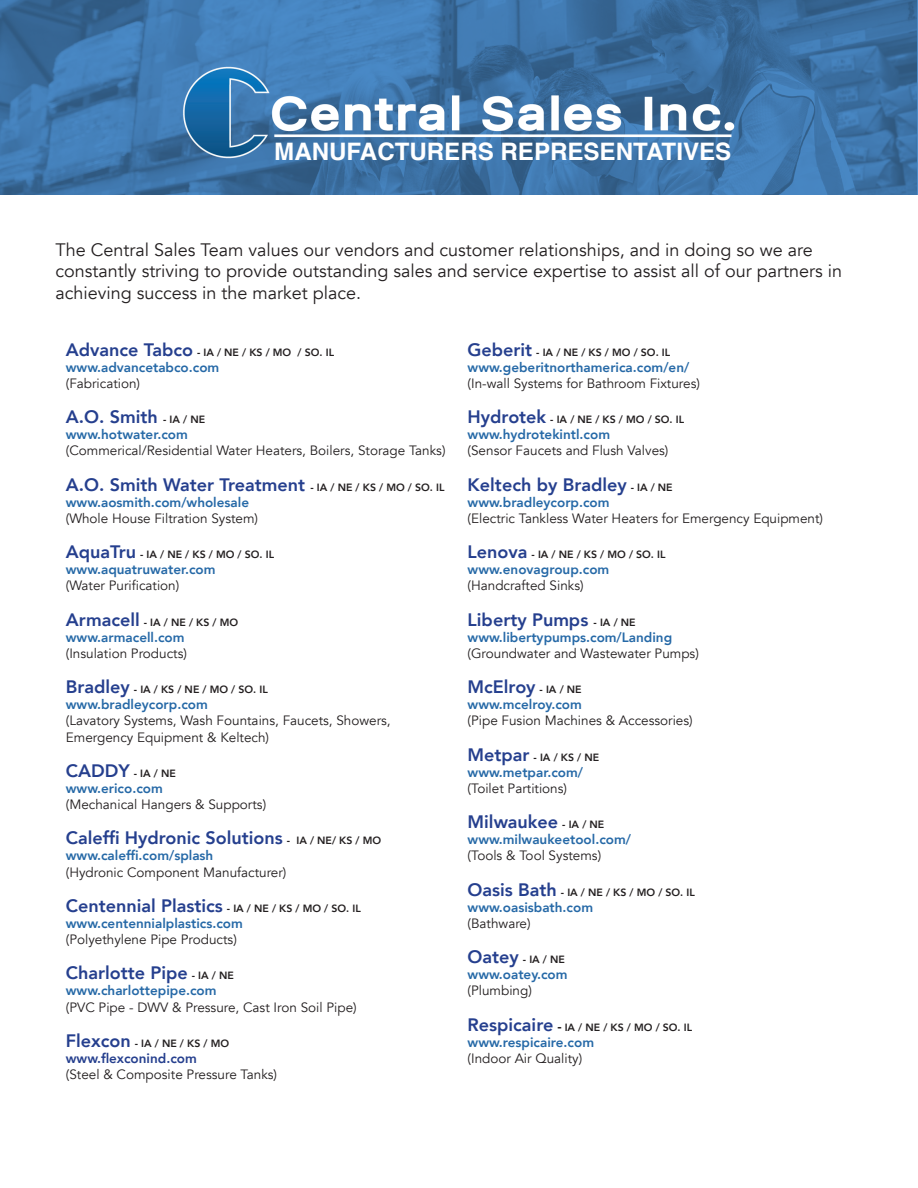
<style>
.page{position:relative;width:918px;height:1188px;background:#fff}
.page>*{position:absolute;margin:0;border:0;box-sizing:border-box;transform-origin:0 0}
.t1{font:700 24.15px "Helvetica";color:#fff}
.t2{font:800 18px "Avenir";color:#253f8e}
.t3{font:18px/21.6px "Avenir";color:#231f20}
.t4{font:13.5px/16.2px "Avenir";color:#231f20}
.t5{font:800 13.5px "Avenir";color:#2669a7}
.t6{font:800 13.5px "Avenir";color:#253f8e}
.t7{font:800 10.5px "Avenir";color:#231f20}
.s1{font-size:18px;color:#253f8e}
.s2{font-size:10.5px;color:#231f20}
.s3{font-size:13.5px}
</style>
<div class="page">
<svg style="left:0;top:0;width:918px;height:194px;background:#3d74a9"></svg>
<img style="left:172px;top:58px;width:574px;height:108px">
<hr style="left:274px;top:134px;width:457px;height:3px;background:#fff">
<h1 class="t1" style="left:274px;top:136px;width:458px">MANUFACTURERS REPRESENTATIVES</h1>
<h2 class="t3" style="left:55px;top:239px;width:788px">The Central Sales Team values our vendors and customer relationships, and in doing so we are constantly striving to provide outstanding sales and service expertise to assist all of our partners in achieving success in the market place.</h2>
<p class="t7" style="left:66px;top:344px;width:270px"><span class="s1">Advance Tabco</span> - IA / NE / KS / MO / SO. IL</p>
<p class="t5" style="left:66px;top:356px;width:155px">www.advancetabco.com</p>
<p class="t4" style="left:66px;top:375px;width:76px">(Fabrication)</p>
<h2 class="t2" style="left:66px;top:403px;width:141px">A.O. Smith <span class="s2">- IA / NE</span></h2>
<p class="t5" style="left:66px;top:424px;width:123px">www.hotwater.com</p>
<p class="t4" style="left:66px;top:443px;width:381px">(Commerical/Residential Water Heaters, Boilers, Storage Tanks)</p>
<h2 class="t2" style="left:66px;top:470px;width:380px">A.O. Smith Water Treatment <span class="s2">- IA / NE / KS / MO / SO. IL</span></h2>
<p class="t5" style="left:66px;top:491px;width:185px">www.aosmith.com/wholesale</p>
<p class="t4" style="left:66px;top:510px;width:194px">(Whole House Filtration System)</p>
<p class="t7" style="left:66px;top:546px;width:210px"><span class="s1">AquaTru</span> - IA / NE / KS / MO / SO. IL</p>
<p class="t5" style="left:66px;top:559px;width:151px">www.aquatruwater.com</p>
<p class="t4" style="left:66px;top:578px;width:115px">(Water Purification)</p>
<p class="t7" style="left:66px;top:614px;width:174px"><span class="s1">Armacell</span> - IA / NE / KS / MO</p>
<p class="t5" style="left:66px;top:626px;width:120px">www.armacell.com</p>
<p class="t4" style="left:66px;top:645px;width:123px">(Insulation Products)</p>
<p class="t7" style="left:66px;top:681px;width:203px"><span class="s1">Bradley</span> - IA / KS / NE / MO / SO. IL</p>
<p class="t5" style="left:66px;top:694px;width:144px">www.bradleycorp.com</p>
<p class="t4" style="left:66px;top:713px;width:326px">(Lavatory Systems, Wash Fountains, Faucets, Showers,<br>Emergency Equipment &amp; Keltech)</p>
<p class="t7" style="left:66px;top:765px;width:111px"><span class="s1">CADDY</span> - IA / NE</p>
<p class="t5" style="left:66px;top:778px;width:98px">www.erico.com</p>
<p class="t4" style="left:66px;top:797px;width:202px">(Mechanical Hangers &amp; Supports)</p>
<h2 class="t2" style="left:66px;top:824px;width:317px">Caleffi Hydronic Solutions <span class="s2">- IA / NE/ KS / MO</span></h2>
<p class="t5" style="left:66px;top:845px;width:149px">www.caleffi.com/splash</p>
<p class="t4" style="left:66px;top:864px;width:222px">(Hydronic Component Manufacturer)</p>
<h2 class="t2" style="left:66px;top:891px;width:296px">Centennial Plastics <span class="s2">- IA / NE / KS / MO / SO. IL</span></h2>
<p class="t5" style="left:66px;top:913px;width:179px">www.centennialplastics.com</p>
<p class="t4" style="left:66px;top:932px;width:173px">(Polyethylene Pipe Products)</p>
<h2 class="t2" style="left:66px;top:959px;width:170px">Charlotte Pipe <span class="s2">- IA / NE</span></h2>
<p class="t5" style="left:66px;top:980px;width:152px">www.charlottepipe.com</p>
<p class="t4" style="left:66px;top:999px;width:292px">(PVC Pipe - DWV &amp; Pressure, Cast Iron Soil Pipe)</p>
<p class="t7" style="left:66px;top:1035px;width:165px"><span class="s1">Flexcon</span> - IA / NE / KS / MO</p>
<p class="t6" style="left:66px;top:1048px;width:132px">www.flexconind.com</p>
<p class="t4" style="left:66px;top:1067px;width:213px">(Steel &amp; Composite Pressure Tanks)</p>
<p class="t7" style="left:468px;top:344px;width:204px"><span class="s1">Geberit</span> - IA / NE / KS / MO / SO. IL</p>
<p class="t5" style="left:468px;top:356px;width:223px">www.geberitnorthamerica.com/en/</p>
<p class="t4" style="left:468px;top:375px;width:234px">(In-wall Systems for Bathroom Fixtures)</p>
<p class="t7" style="left:468px;top:411px;width:218px"><span class="s1">Hydrotek</span> - IA / NE / KS / MO / SO. IL</p>
<p class="t5" style="left:468px;top:424px;width:144px">www.hydrotekintl.com</p>
<p class="t4" style="left:468px;top:443px;width:202px">(Sensor Faucets and Flush Valves)</p>
<h2 class="t2" style="left:468px;top:470px;width:207px">Keltech by Bradley <span class="s2">- IA / NE</span></h2>
<p class="t5" style="left:468px;top:491px;width:144px">www.bradleycorp.com</p>
<p class="t4" style="left:468px;top:510px;width:357px">(Electric Tankless Water Heaters for Emergency Equipment)</p>
<p class="t7" style="left:468px;top:546px;width:199px"><span class="s1">Lenova</span> - IA / NE / KS / MO / SO. IL</p>
<p class="t5" style="left:468px;top:559px;width:143px">www.enovagroup.com</p>
<p class="t4" style="left:468px;top:578px;width:118px">(Handcrafted Sinks)</p>
<h2 class="t2" style="left:468px;top:605px;width:170px">Liberty Pumps <span class="s2">- IA / NE</span></h2>
<p class="t5" style="left:468px;top:626px;width:206px">www.libertypumps.com/Landing</p>
<p class="t4" style="left:468px;top:645px;width:233px">(Groundwater and Wastewater Pumps)</p>
<h2 class="t2" style="left:468px;top:673px;width:116px">McElroy <span class="s2">- IA / NE</span></h2>
<p class="t5" style="left:468px;top:694px;width:116px">www.mcelroy.com</p>
<p class="t4" style="left:468px;top:713px;width:227px">(Pipe Fusion Machines &amp; Accessories)</p>
<p class="t7" style="left:468px;top:749px;width:133px"><span class="s1">Metpar</span> - IA / KS / NE</p>
<p class="t5" style="left:468px;top:761px;width:117px">www.metpar.com/</p>
<p class="t4" style="left:468px;top:780px;width:101px">(Toilet Partitions)</p>
<h2 class="t2" style="left:468px;top:808px;width:138px">Milwaukee <span class="s2">- IA / NE</span></h2>
<p class="t5" style="left:468px;top:829px;width:165px">www.milwaukeetool.com/</p>
<p class="t4" style="left:468px;top:848px;width:135px">(Tools &amp; Tool Systems)</p>
<p class="t7" style="left:468px;top:884px;width:229px"><span class="s1">Oasis Bath</span> - IA / NE / KS / MO / SO. IL</p>
<p class="t5" style="left:468px;top:896px;width:127px">www.oasisbath.com</p>
<p class="t4" style="left:468px;top:915px;width:65px">(Bathware)</p>
<p class="t7" style="left:468px;top:951px;width:99px"><span class="s1">Oatey</span> - IA / NE</p>
<p class="t5" style="left:468px;top:964px;width:101px">www.oatey.com</p>
<p class="t4" style="left:468px;top:983px;width:66px">(Plumbing)</p>
<p class="t7" style="left:468px;top:1019px;width:226px"><span class="s1">Respicaire</span> <span class="s3">-</span> IA / NE / KS / MO / SO. IL</p>
<p class="t5" style="left:468px;top:1031px;width:128px">www.respicaire.com</p>
<p class="t4" style="left:468px;top:1050px;width:116px">(Indoor Air Quality)</p>
</div>
